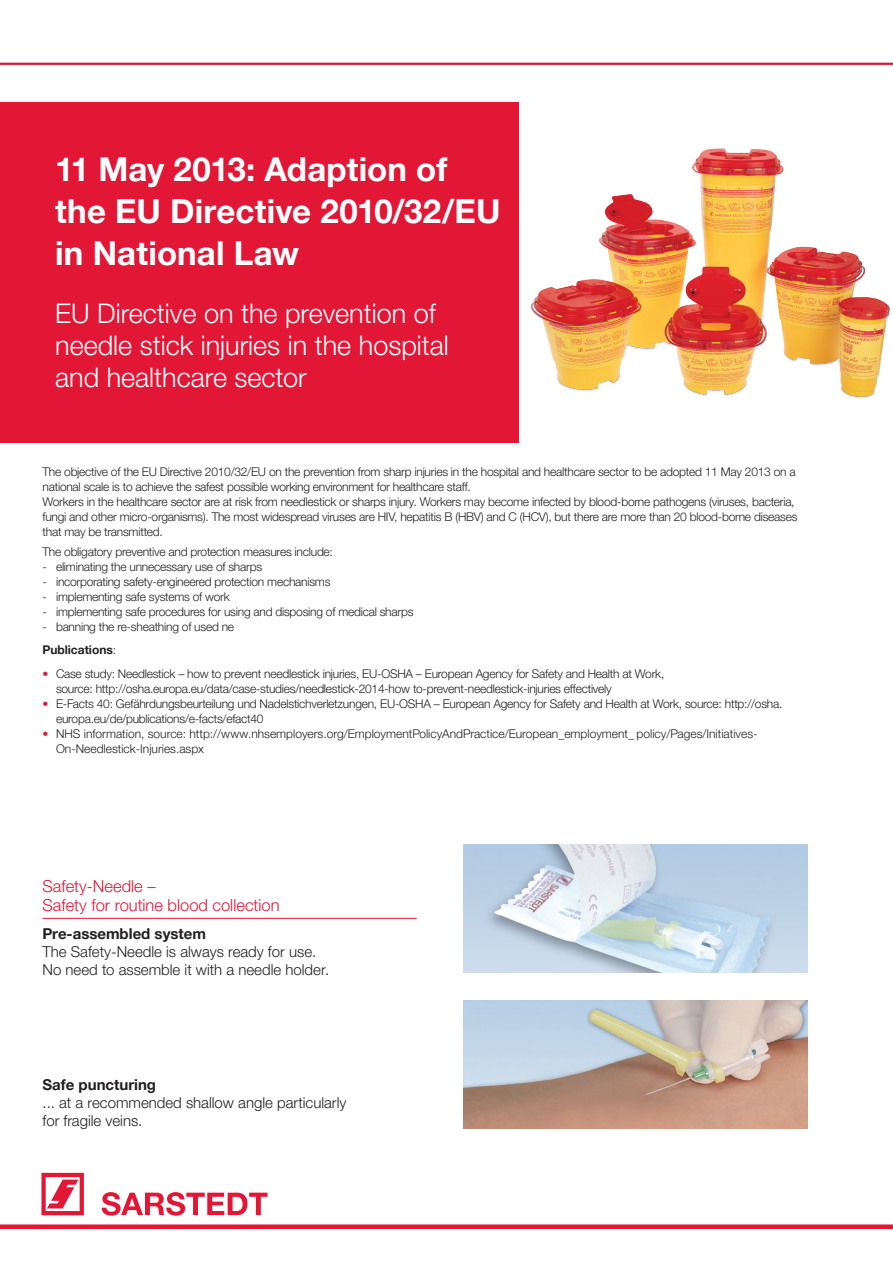
<style>
.page{position:relative;width:893px;height:1263px;background:#fff}
.page>*{position:absolute;margin:0;border:0;box-sizing:border-box;transform-origin:0 0}
.t1{font:700 33px/42px "Helvetica Neue LTW1 G";letter-spacing:.005em;color:#fff}
.t2{font:300 27px/32.4px "Helvetica Neue LTW1 G";color:#fff}
.t3{font:300 16.5px/19.8px "Helvetica Neue LTW1 G";color:#e21736}
.t4{font:300 15px/18px "Helvetica Neue LTW1 G";color:#231f20}
.t5{font:700 15px "Helvetica Neue LTW1 G";color:#231f20}
.t6{font:300 12px/15px "Helvetica Neue LTW1 G";letter-spacing:-.02em;color:#231f20}
.t7{font:300 12px/15px "Helvetica Neue LTW1 G";color:#231f20}
.s1{font-weight:700}
.s2{color:#e21736}
</style>
<div class="page">
<div style="left:0;top:1224px;width:893px;height:5px;background:#e21736"></div>
<svg style="left:41px;top:1173px;width:43px;height:42px"></svg>
<svg style="left:102px;top:1192px;width:166px;height:23px"></svg>
<img style="left:463px;top:845px;width:345px;height:127px">
<img style="left:463px;top:1001px;width:345px;height:127px">
<hr style="left:43px;top:918px;width:374px;height:1px;background:#e21736">
<div style="left:0;top:102px;width:519px;height:340px;background:#e21736"></div>
<hr style="left:0;top:63px;width:893px;height:2px;background:#e21736">
<img style="left:530px;top:148px;width:360px;height:251px">
<h1 class="t1" style="left:55px;top:148px;width:447px">11 May 2013: Adaption of the EU Directive 2010/32/EU in National Law</h1>
<h2 class="t2" style="left:55px;top:297px;width:395px">EU Directive on the prevention of needle stick injuries in the hospital and healthcare sector</h2>
<p class="t6" style="left:43px;top:464px;width:756px">The objective of the EU Directive 2010/32/EU on the prevention from sharp injuries in the hospital and healthcare sector to be adopted 11 May 2013 on a national scale is to achieve the safest possible working environment for healthcare staff.<br>Workers in the healthcare sector are at risk from needlestick or sharps injury. Workers may become infected by blood-borne pathogens (viruses, bacteria, fungi and other micro-organisms). The most widespread viruses are HIV, hepatitis B (HBV) and C (HCV), but there are more than 20 blood-borne diseases that may be transmitted.</p>
<p class="t6" style="left:43px;top:544px;width:292px">The obligatory preventive and protection measures include:</p>
<p class="t6" style="left:43px;top:559px;width:221px">- eliminating the unnecessary use of sharps</p>
<p class="t6" style="left:43px;top:574px;width:289px">- incorporating safety-engineered protection mechanisms</p>
<p class="t6" style="left:43px;top:589px;width:189px">- implementing safe systems of work</p>
<p class="t6" style="left:43px;top:604px;width:372px">- implementing safe procedures for using and disposing of medical sharps</p>
<p class="t6" style="left:43px;top:614px;width:193px;line-height:23.5px">- banning the re-sheathing of used ne<br><span class="s1">Publications</span>:</p>
<p class="t6" style="left:56px;top:666px;width:610px;text-indent:-14px"><span class="s2">•</span> Case study: Needlestick – how to prevent needlestick injuries, EU-OSHA – European Agency for Safety and Health at Work, source: http://osha.europa.eu/data/case-studies/needlestick-2014-how to-prevent-needlestick-injuries effectively</p>
<p class="t6" style="left:56px;top:696px;width:728px;text-indent:-14px"><span class="s2">•</span> E-Facts 40: Gefährdungsbeurteilung und Nadelstichverletzungen, EU-OSHA – European Agency for Safety and Health at Work, source: http://osha. europa.eu/de/publications/e-facts/efact40</p>
<p class="t7" style="left:56px;top:726px;width:703px;text-indent:-14px"><span class="s2">•</span> NHS information, source: http://www.nhsemployers.org/EmploymentPolicyAndPractice/European_employment_ policy/Pages/Initiatives-<br>On-Needlestick-Injuries.aspx</p>
<h3 class="t3" style="left:43px;top:876px;width:238px">Safety-Needle –<br>Safety for routine blood collection</h3>
<p class="t5" style="left:43px;top:924px;width:165px">Pre-assembled system</p>
<p class="t4" style="left:43px;top:942px;width:288px">The Safety-Needle is always ready for use.<br>No need to assemble it with a needle holder.</p>
<p class="t5" style="left:43px;top:1075px;width:115px">Safe puncturing</p>
<p class="t4" style="left:43px;top:1094px;width:305px">... at a recommended shallow angle particularly for fragile veins.</p>
</div>
